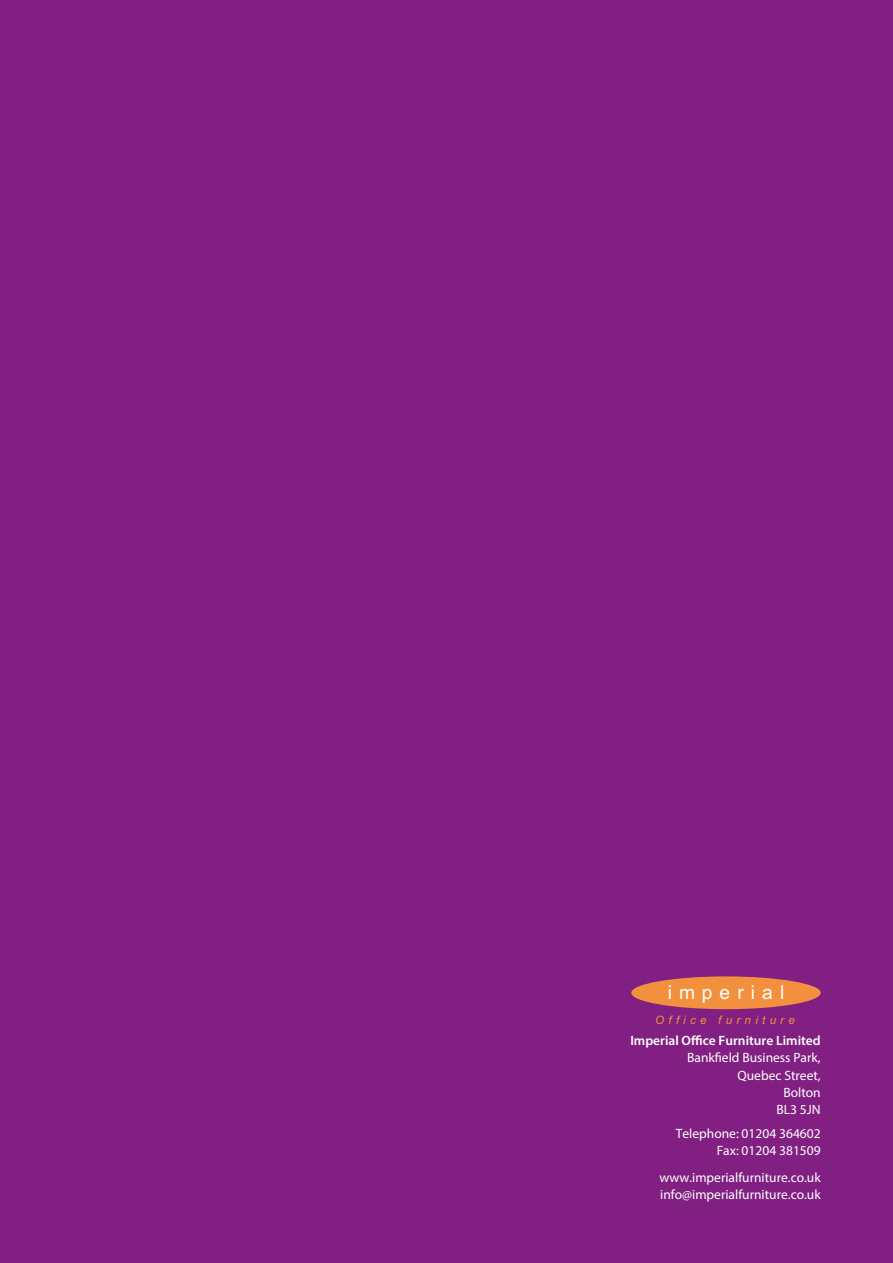
<style>
.page{position:relative;width:893px;height:1263px;background:#812082}
.page>*{position:absolute;margin:0;border:0;box-sizing:border-box;transform-origin:0 0}
.t1{font:19.2px "Arial";letter-spacing:.365em;color:#fff}
.t2{font:13.5px/17.2px "Myriad Pro";color:#fff;text-align:right}
.t3{font:600 13.5px "Myriad Pro";color:#fff}
.t4{font:italic 11.55px "Arial";letter-spacing:.365em;color:#f3903e}
</style>
<div class="page">
<div style="left:631px;top:976px;width:190px;height:33px;background:#f3903e;border-radius:50%"></div>
<h1 class="t1" style="left:668px;top:979px;width:118px">imperial</h1>
<p class="t4" style="left:655px;top:1012px;width:141px">Office furn tu e</p>
<p class="t4" style="left:755px;top:1012px;width:4px">i</p>
<p class="t4" style="left:780px;top:1012px;width:5px">r</p>
<p class="t3" style="left:630px;top:1032px;width:192px">Imperial Office Furniture Limited</p>
<p class="t2" style="left:687px;top:1049px;width:135px">Bankfield Business Park,<br>Quebec Street,<br>Bolton<br>BL3 5JN</p>
<p class="t2" style="left:676px;top:1124px;width:146px">Telephone: 01204 364602<br>Fax: 01204 381509</p>
<p class="t2" style="left:660px;top:1168px;width:163px;text-align:left">www.imperialfurniture.co.uk info@imperialfurniture.co.uk</p>
</div>
